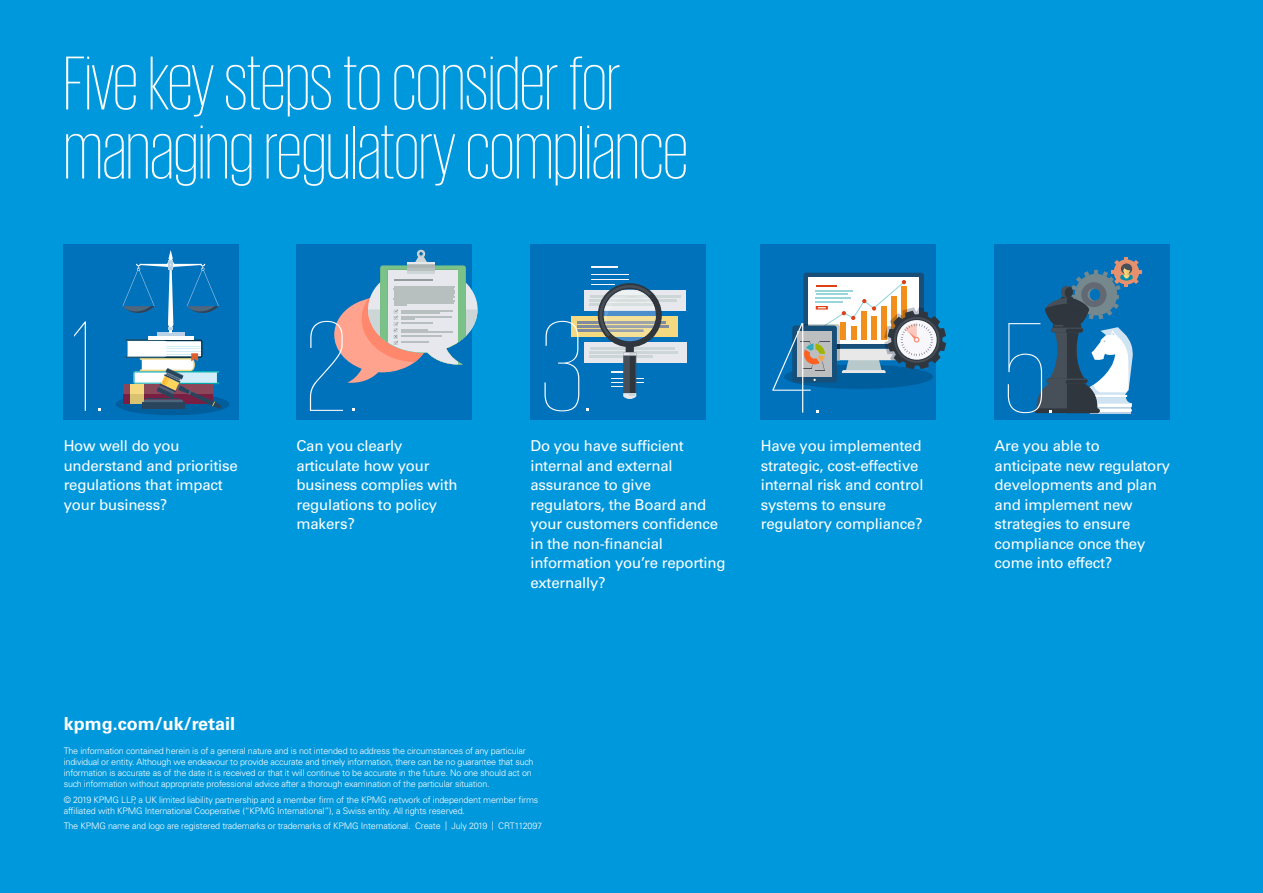
<style>
.page{position:relative;width:1263px;height:893px;background:#0098dc}
.page>*{position:absolute;margin:0;border:0;box-sizing:border-box;transform-origin:0 0}
.t1{font:100 132px "KPMG";color:#fff}
.t2{font:200 78px/69px "KPMG";color:#fff}
.t3{font:700 18px "Univers LT Std";color:#fff}
.t4{font:15px/19.5px "Univers LT Std";letter-spacing:-.015em;color:#fff}
.t5{font:300 9px/11.2px "Univers LT Std";letter-spacing:-.02em;color:#fff}
</style>
<div class="page">
<div style="left:64px;top:244px;width:175px;height:176px;background:#0072bc"></div>
<div style="left:116px;top:393px;width:114px;height:22px;background:linear-gradient(to right,#005e9b,#005f9d);border-radius:50%"></div>
<div style="left:123px;top:384px;width:89px;height:20px;background:#781f43"></div>
<div style="left:123px;top:384px;width:89px;height:10px;background:#8c465a"></div>
<svg style="left:126px;top:340px;width:95px;height:68px"></svg>
<hr style="left:147px;top:398px;width:33px;height:1px;background:#29455e">
<hr style="left:148px;top:336px;width:46px;height:3px;background:#fff">
<hr style="left:157px;top:333px;width:27px;height:3px;background:#b8d1e6">
<svg style="left:122px;top:251px;width:97px;height:82px"></svg>
<div style="left:296px;top:244px;width:176px;height:176px;background:#0072bc"></div>
<svg style="left:334px;top:250px;width:144px;height:133px"></svg>
<div style="left:530px;top:244px;width:176px;height:176px;background:#0072bc"></div>
<hr style="left:611px;top:371px;width:23px;height:2px;background:#f7f7fc">
<hr style="left:611px;top:378px;width:33px;height:1px;background:#f7f7fc">
<hr style="left:611px;top:382px;width:33px;height:1px;background:#f7f7fc">
<svg style="left:611px;top:386px;width:12px;height:1px"></svg>
<hr style="left:591px;top:266px;width:27px;height:2px;background:#f7f7fc">
<hr style="left:591px;top:274px;width:38px;height:1px;background:#f7f7fc">
<hr style="left:591px;top:279px;width:38px;height:1px;background:#f7f7fc">
<div style="left:571px;top:316px;width:107px;height:21px;background:#f5d980"></div>
<hr style="left:577px;top:321px;width:88px;height:3px;background:#808c9e">
<hr style="left:577px;top:325px;width:92px;height:3px;background:#808c9e">
<hr style="left:577px;top:330px;width:66px;height:2px;background:#808c9e">
<div style="left:584px;top:342px;width:103px;height:21px;background:#e6e8ed"></div>
<hr style="left:590px;top:348px;width:84px;height:2px;background:#ccd6d6">
<hr style="left:590px;top:352px;width:88px;height:2px;background:#ccd6d6">
<hr style="left:590px;top:356px;width:63px;height:2px;background:#ccd6d6">
<div style="left:584px;top:290px;width:101px;height:21px;background:#e6e8ed"></div>
<hr style="left:590px;top:295px;width:91px;height:2px;background:#ccd6d6">
<hr style="left:590px;top:299px;width:87px;height:2px;background:#ccd6d6">
<hr style="left:590px;top:303px;width:63px;height:3px;background:#ccd6d6">
<div style="left:623px;top:352px;width:13px;height:41px;background:#474f59"></div>
<div style="left:630px;top:352px;width:5px;height:41px;background:#30363d"></div>
<svg style="left:591px;top:283px;width:71px;height:73px"></svg>
<svg style="left:623px;top:393px;width:13px;height:6px"></svg>
<div style="left:761px;top:244px;width:175px;height:176px;background:#0072bc"></div>
<div style="left:784px;top:365px;width:149px;height:24px;background:#005e9c;border-radius:50%"></div>
<div style="left:792px;top:326px;width:45px;height:56px;background:#174f78;border-radius:3px"></div>
<div style="left:797px;top:331px;width:35px;height:46px;background:#bcbec0"></div>
<svg style="left:795px;top:273px;width:151px;height:100px"></svg>
<div style="left:994px;top:244px;width:176px;height:176px;background:#0072bc"></div>
<div style="left:1034px;top:408px;width:66px;height:5px;background:#30363d;border-radius:2px"></div>
<svg style="left:1036px;top:257px;width:106px;height:156px"></svg>
<h2 class="t2" style="left:64px;top:47px;width:626px">Five key steps to consider for managing regulatory compliance</h2>
<h1 class="t1" style="left:72px;top:304px;width:22px">1</h1>
<h3 class="t4" style="left:64px;top:436px;width:176px">How well do you understand and prioritise regulations that impact your business?</h3>
<h1 class="t1" style="left:306px;top:304px;width:42px">2</h1>
<h3 class="t4" style="left:296px;top:436px;width:163px">Can you clearly articulate how your business complies with regulations to policy makers?</h3>
<h1 class="t1" style="left:541px;top:304px;width:44px">3</h1>
<h3 class="t4" style="left:530px;top:436px;width:197px">Do you have sufficient internal and external assurance to give regulators, the Board and your customers confidence in the non‑financial information you’re reporting externally?</h3>
<h1 class="t1" style="left:771px;top:306px;width:43px">4</h1>
<h3 class="t4" style="left:761px;top:436px;width:164px">Have you implemented strategic, cost-effective internal risk and control systems to ensure regulatory compliance?</h3>
<h3 class="t3" style="left:64px;top:713px;width:173px">kpmg.com/uk/retail</h3>
<p class="t5" style="left:64px;top:745px;width:471px">The information contained herein is of a general nature and is not intended to address the circumstances of any particular individual or entity. Although we endeavour to provide accurate and timely information, there can be no guarantee that such information is accurate as of the date it is received or that it will continue to be accurate in the future. No one should act on such information without appropriate professional advice after a thorough examination of the particular situation.</p>
<p class="t5" style="left:64px;top:794px;width:476px">© 2019 KPMG LLP, a UK limited liability partnership and a member firm of the KPMG network of independent member firms affiliated with KPMG International Cooperative (“KPMG International”), a Swiss entity. All rights reserved.</p>
<p class="t5" style="left:64px;top:820px;width:480px">The KPMG name and logo are registered trademarks or trademarks of KPMG International. Create | July 2019 | CRT112097</p>
<h1 class="t1" style="left:1004px;top:306px;width:43px">5</h1>
<h3 class="t4" style="left:994px;top:436px;width:177px">Are you able to anticipate new regulatory developments and plan and implement new strategies to ensure compliance once they come into effect?</h3>
</div>
